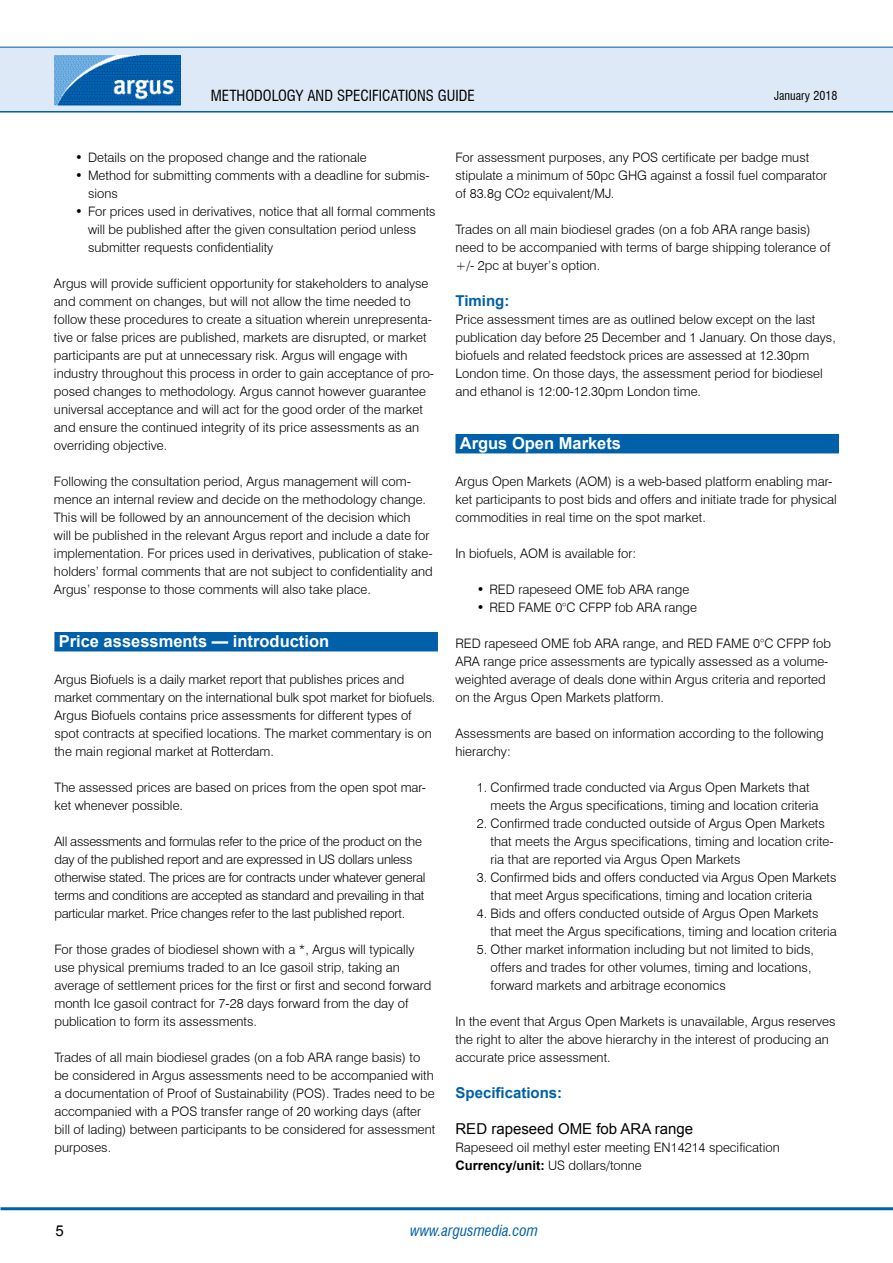
<style>
.page{position:relative;width:893px;height:1263px;background:#fff}
.page>*{position:absolute;margin:0;border:0;box-sizing:border-box;transform-origin:0 0}
.t1{font:700 16.5px "Arial";color:#fff}
.t2{font:condensed 15px "Swiss 721 BT";color:#000}
.t3{font:15px "Arial";color:#000}
.t4{font:700 15px "Arial";color:#0060a9}
.t5{font:italic condensed 15px "Swiss 721 BT";color:#0060a9}
.t6{font:300 13.05px/18px "Swiss 721 BT";color:#000}
.t7{font:300 13.05px/18px "Swiss 721 BT";letter-spacing:-.02em;color:#000}
.t8{font:condensed 12px "Swiss 721 BT";color:#000}
.s1{font-size:10.5px}
.s2{font-family:"Arial";font-weight:700}
</style>
<div class="page">
<hr style="left:0;top:110px;width:893px;height:3px;background:#0060a9">
<div style="left:0;top:47px;width:893px;height:64px;background:#dee9f7"></div>
<hr style="left:0;top:47px;width:893px;height:1px;background:#0060a9">
<img style="left:54px;top:56px;width:126px;height:50px">
<hr style="left:1px;top:1207px;width:892px;height:3px;background:#0060a9">
<div style="left:54px;top:632px;width:384px;height:19px;background:#0060a9"></div>
<div style="left:455px;top:434px;width:384px;height:19px;background:#0060a9"></div>
<p class="t2" style="left:211px;top:86px;width:265px">METHODOLOGY AND SPECIFICATIONS GUIDE</p>
<p class="t8" style="left:774px;top:88px;width:65px">JANUARY 2018</p>
<p class="t6" style="left:75px;top:148px;width:293px">• Details on the proposed change and the rationale</p>
<p class="t6" style="left:88px;top:166px;width:343px;text-indent:-13px">• Method for submitting comments with a deadline for submis&shy;sions</p>
<p class="t6" style="left:88px;top:202px;width:349px;text-indent:-13px">• For prices used in derivatives, notice that all formal comments will be published after the given consultation period unless submitter requests confidentiality</p>
<p class="t6" style="left:54px;top:274px;width:382px">Argus will provide sufficient opportunity for stakeholders to analyse and comment on changes, but will not allow the time needed to follow these procedures to create a situation wherein unrepresenta&shy;tive or false prices are published, markets are disrupted, or market participants are put at unnecessary risk. Argus will engage with industry throughout this process in order to gain acceptance of pro&shy;posed changes to methodology. Argus cannot however guarantee universal acceptance and will act for the good order of the market and ensure the continued integrity of its price assessments as an overriding objective.</p>
<p class="t6" style="left:54px;top:472px;width:380px">Following the consultation period, Argus management will com&shy;mence an internal review and decide on the methodology change.<br>This will be followed by an announcement of the decision which<br>will be published in the relevant Argus report and include a date for implementation. For prices used in derivatives, publication of stake&shy;holders’ formal comments that are not subject to confidentiality and Argus’ response to those comments will also take place.</p>
<p class="t1" style="left:59px;top:631px;width:272px">Price assessments — introduction</p>
<p class="t6" style="left:54px;top:670px;width:382px">Argus Biofuels is a daily market report that publishes prices and market commentary on the international bulk spot market for biofuels.<br>Argus Biofuels contains price assessments for different types of spot contracts at specified locations. The market commentary is on the main regional market at Rotterdam.</p>
<p class="t6" style="left:54px;top:778px;width:373px">The assessed prices are based on prices from the open spot mar&shy;ket whenever possible.</p>
<p class="t7" style="left:54px;top:832px;width:373px">All assessments and formulas refer to the price of the product on the day of the published report and are expressed in US dollars unless otherwise stated. The prices are for contracts under whatever general terms and conditions are accepted as standard and prevailing in that particular market. Price changes refer to the last published report.</p>
<p class="t6" style="left:54px;top:940px;width:378px">For those grades of biodiesel shown with a *, Argus will typically use physical premiums traded to an Ice gasoil strip, taking an average of settlement prices for the first or first and second forward month Ice gasoil contract for 7-28 days forward from the day of publication to form its assessments.</p>
<p class="t6" style="left:54px;top:1048px;width:382px">Trades of all main biodiesel grades (on a fob ARA range basis) to be considered in Argus assessments need to be accompanied with a documentation of Proof of Sustainability (POS). Trades need to be accompanied with a POS transfer range of 20 working days (after bill of lading) between participants to be considered for assessment purposes.</p>
<p class="t6" style="left:455px;top:148px;width:373px">For assessment purposes, any POS certificate per badge must stipulate a minimum of 50pc GHG against a fossil fuel comparator of 83.8g CO<span class="s1">2</span> equivalent/MJ.</p>
<p class="t6" style="left:455px;top:220px;width:377px">Trades on all main biodiesel grades (on a fob ARA range basis) need to be accompanied with terms of barge shipping tolerance of +/- 2pc at buyer’s option.</p>
<p class="t4" style="left:455px;top:291px;width:55px">Timing:</p>
<p class="t6" style="left:455px;top:310px;width:382px">Price assessment times are as outlined below except on the last publication day before 25 December and 1 January. On those days, biofuels and related feedstock prices are assessed at 12.30pm London time. On those days, the assessment period for biodiesel and ethanol is 12:00-12.30pm London time.</p>
<p class="t1" style="left:460px;top:433px;width:163px">Argus Open Markets</p>
<p class="t6" style="left:455px;top:472px;width:383px">Argus Open Markets (AOM) is a web-based platform enabling mar&shy;ket participants to post bids and offers and initiate trade for physical commodities in real time on the spot market.</p>
<p class="t6" style="left:455px;top:544px;width:182px">In biofuels, AOM is available for:</p>
<p class="t6" style="left:477px;top:580px;width:214px">• RED rapeseed OME fob ARA range</p>
<p class="t6" style="left:477px;top:598px;width:222px">• RED FAME 0°C CFPP fob ARA range</p>
<p class="t6" style="left:455px;top:634px;width:377px">RED rapeseed OME fob ARA range, and RED FAME 0°C CFPP fob ARA range price assessments are typically assessed as a volume&shy;weighted average of deals done within Argus criteria and reported on the Argus Open Markets platform.</p>
<p class="t6" style="left:455px;top:724px;width:370px">Assessments are based on information according to the following hierarchy:</p>
<p class="t6" style="left:491px;top:778px;width:329px;text-indent:-14px">1. Confirmed trade conducted via Argus Open Markets that meets the Argus specifications, timing and location criteria</p>
<p class="t6" style="left:491px;top:814px;width:345px;text-indent:-14px">2. Confirmed trade conducted outside of Argus Open Markets that meets the Argus specifications, timing and location crite&shy;ria that are reported via Argus Open Markets</p>
<p class="t6" style="left:491px;top:868px;width:347px;text-indent:-14px">3. Confirmed bids and offers conducted via Argus Open Markets that meet Argus specifications, timing and location criteria</p>
<p class="t6" style="left:491px;top:904px;width:348px;text-indent:-14px">4. Bids and offers conducted outside of Argus Open Markets that meet the Argus specifications, timing and location criteria</p>
<p class="t6" style="left:491px;top:940px;width:325px;text-indent:-14px">5. Other market information including but not limited to bids, offers and trades for other volumes, timing and locations, forward markets and arbitrage economics</p>
<p class="t6" style="left:455px;top:1012px;width:382px">In the event that Argus Open Markets is unavailable, Argus reserves the right to alter the above hierarchy in the interest of producing an accurate price assessment.</p>
<p class="t4" style="left:455px;top:1083px;width:108px">Specifications:</p>
<p class="t3" style="left:455px;top:1119px;width:239px">RED rapeseed OME fob ARA range</p>
<p class="t6" style="left:455px;top:1138px;width:326px">Rapeseed oil methyl ester meeting EN14214 specification<br><span class="s2">Currency/unit:</span> US dollars/tonne</p>
<p class="t3" style="left:55px;top:1220px;width:10px">5</p>
<p class="t5" style="left:410px;top:1221px;width:129px">www.argusmedia.com</p>
</div>
